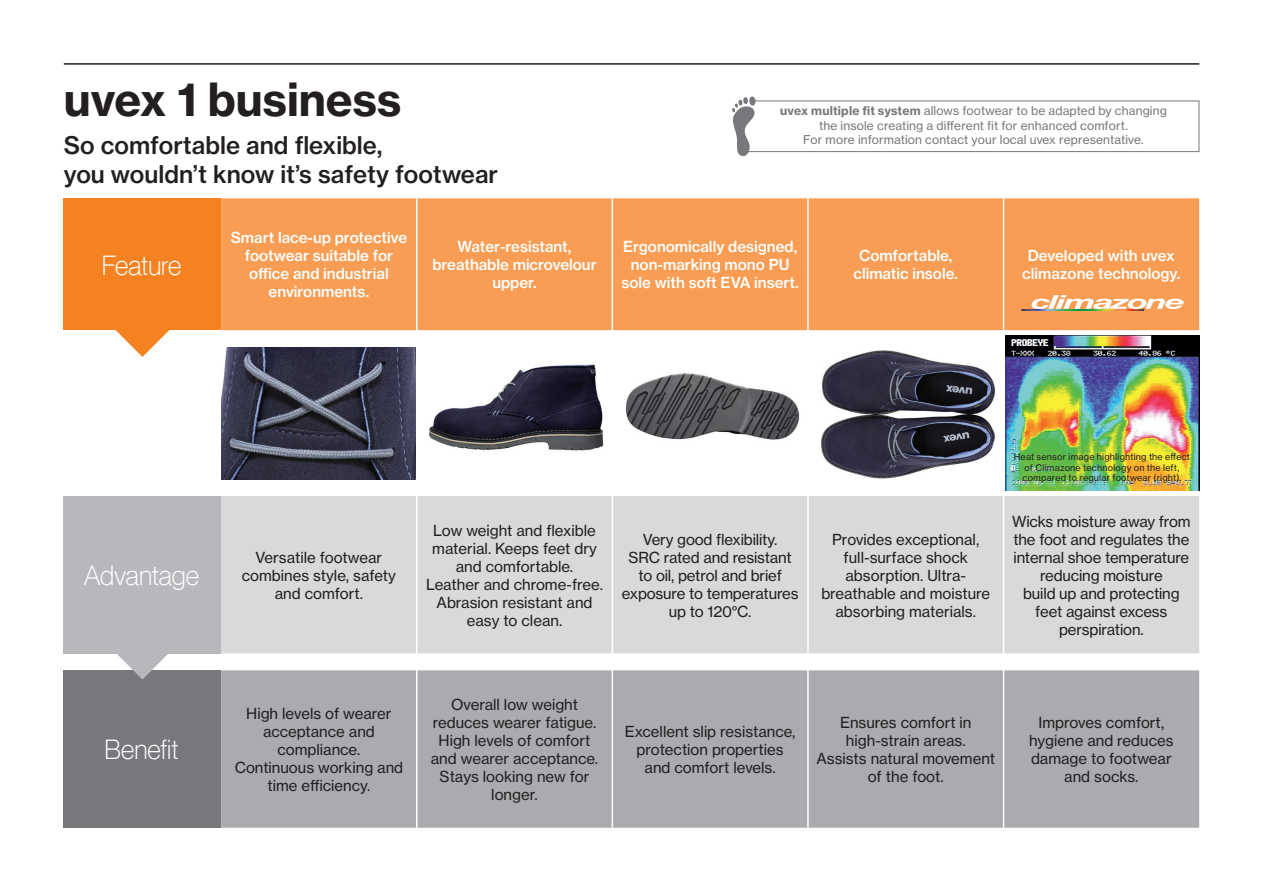
<style>
.page{position:relative;width:1263px;height:893px;background:#fff}
.page>*{position:absolute;margin:0;border:0;box-sizing:border-box;transform-origin:0 0}
.t1{font:45px "N Haas Grotesk TX Pro 75 Bd";color:#231f20}
.t2{font:27px "N Haas Grotesk DS Pro 35 X Lt";letter-spacing:-.005em;color:#fff}
.t3{font:24px/28.8px "N Haas Grotesk TX Pro 65 Md";color:#231f20}
.t4{font:15px/18px "N Haas Grotesk TX Pro 55 Rg";color:#231f20;text-align:center}
.t5{font:15px/18px "N Haas Grotesk TX Pro 65 Md";color:#fff;text-align:center}
.t6{font:12px/14.4px "N Haas Grotesk TX Pro 55 Rg";letter-spacing:.01em;color:#76787b;text-align:center}
.t7{font:9px/10.5px "N Haas Grotesk TX Pro 55 Rg";letter-spacing:.02em;color:#231f20;text-align:center}
.s1{font-family:"N Haas Grotesk TX Pro 75 Bd"}
</style>
<div class="page">
<div style="left:64px;top:198px;width:157px;height:132px;background:#f58220"></div>
<div style="left:221px;top:198px;width:978px;height:132px;background:#f89d53"></div>
<div style="left:64px;top:496px;width:157px;height:157px;background:#b7b8bb"></div>
<div style="left:221px;top:496px;width:978px;height:157px;background:#d8d9db"></div>
<div style="left:64px;top:670px;width:157px;height:158px;background:#76787b"></div>
<div style="left:221px;top:670px;width:978px;height:158px;background:#aaabaf"></div>
<hr style="left:416px;top:198px;width:1px;height:132px;background:#fff">
<hr style="left:612px;top:198px;width:1px;height:132px;background:#fff">
<hr style="left:807px;top:198px;width:2px;height:132px;background:#fff">
<hr style="left:1003px;top:198px;width:1px;height:132px;background:#fff">
<hr style="left:416px;top:496px;width:1px;height:157px;background:#fff">
<hr style="left:612px;top:496px;width:1px;height:157px;background:#fff">
<hr style="left:807px;top:496px;width:2px;height:157px;background:#fff">
<hr style="left:1003px;top:496px;width:1px;height:157px;background:#fff">
<hr style="left:416px;top:670px;width:1px;height:158px;background:#fff">
<hr style="left:612px;top:670px;width:1px;height:158px;background:#fff">
<hr style="left:807px;top:670px;width:2px;height:158px;background:#fff">
<hr style="left:1003px;top:670px;width:1px;height:158px;background:#fff">
<img style="left:221px;top:347px;width:195px;height:132px">
<img style="left:429px;top:364px;width:175px;height:87px">
<img style="left:625px;top:373px;width:175px;height:67px">
<img style="left:821px;top:350px;width:175px;height:129px">
<svg style="left:115px;top:330px;width:55px;height:27px"></svg>
<hr style="left:64px;top:63px;width:1135px;height:2px;background:#231f20">
<svg style="left:114px;top:653px;width:57px;height:26px"></svg>
<svg style="left:1021px;top:295px;width:163px;height:16px"></svg>
<img style="left:1005px;top:335px;width:194px;height:155px">
<div style="left:744px;top:101px;width:455px;height:51px;border:1px solid #76787b"></div>
<svg style="left:732px;top:96px;width:28px;height:60px"></svg>
<h1 class="t1" style="left:64px;top:71px;width:339px">uvex 1 business</h1>
<h3 class="t3" style="left:64px;top:131px;width:436px">So comfortable and flexible,<br>you wouldn’t know it’s safety footwear</h3>
<p class="t6" style="left:780px;top:104px;width:388px"><span class="s1">uvex multiple fit system</span> allows footwear to be adapted by changing the insole creating a different fit for enhanced comfort.<br>For more information contact your local uvex representative.</p>
<h2 class="t2" style="left:102px;top:250px;width:81px">Feature</h2>
<p class="t5" style="left:231px;top:229px;width:178px">Smart lace-up protective footwear suitable for office and industrial environments.</p>
<p class="t5" style="left:432px;top:238px;width:166px">Water-resistant, breathable microvelour upper.</p>
<p class="t5" style="left:621px;top:238px;width:179px">Ergonomically designed, non-marking mono PU sole with soft EVA insert.</p>
<p class="t5" style="left:853px;top:247px;width:106px">Comfortable, climatic insole.</p>
<p class="t5" style="left:1022px;top:247px;width:160px">Developed with uvex climazone technology.</p>
<h2 class="t2" style="left:84px;top:560px;width:117px">Advantage</h2>
<h2 class="t2" style="left:105px;top:735px;width:75px">Benefit</h2>
<p class="t4" style="left:242px;top:548px;width:156px">Versatile footwear combines style, safety and comfort.</p>
<p class="t4" style="left:426px;top:521px;width:178px">Low weight and flexible material. Keeps feet dry and comfortable.<br>Leather and chrome-free.<br>Abrasion resistant and easy to clean.</p>
<p class="t4" style="left:622px;top:530px;width:178px">Very good flexibility.<br>SRC rated and resistant to oil, petrol and brief exposure to temperatures up to 120°C.</p>
<p class="t4" style="left:821px;top:530px;width:170px">Provides exceptional, full-surface shock absorption. Ultra&shy;breathable and moisture absorbing materials.</p>
<p class="t7" style="left:1014px;top:452px;width:178px">Heat sensor image highlighting the effect of Climazone technology on the left, compared to regular footwear (right).</p>
<p class="t4" style="left:1012px;top:512px;width:180px">Wicks moisture away from the foot and regulates the internal shoe temperature reducing moisture<br>build up and protecting feet against excess perspiration.</p>
<p class="t4" style="left:235px;top:704px;width:170px">High levels of wearer acceptance and compliance.<br>Continuous working and time efficiency.</p>
<p class="t4" style="left:431px;top:695px;width:169px">Overall low weight reduces wearer fatigue.<br>High levels of comfort and wearer acceptance.<br>Stays looking new for longer.</p>
<p class="t4" style="left:625px;top:722px;width:172px">Excellent slip resistance, protection properties and comfort levels.</p>
<p class="t4" style="left:816px;top:713px;width:180px">Ensures comfort in high-strain areas.<br>Assists natural movement of the foot.</p>
<p class="t4" style="left:1029px;top:713px;width:146px">Improves comfort, hygiene and reduces damage to footwear and socks.</p>
</div>
